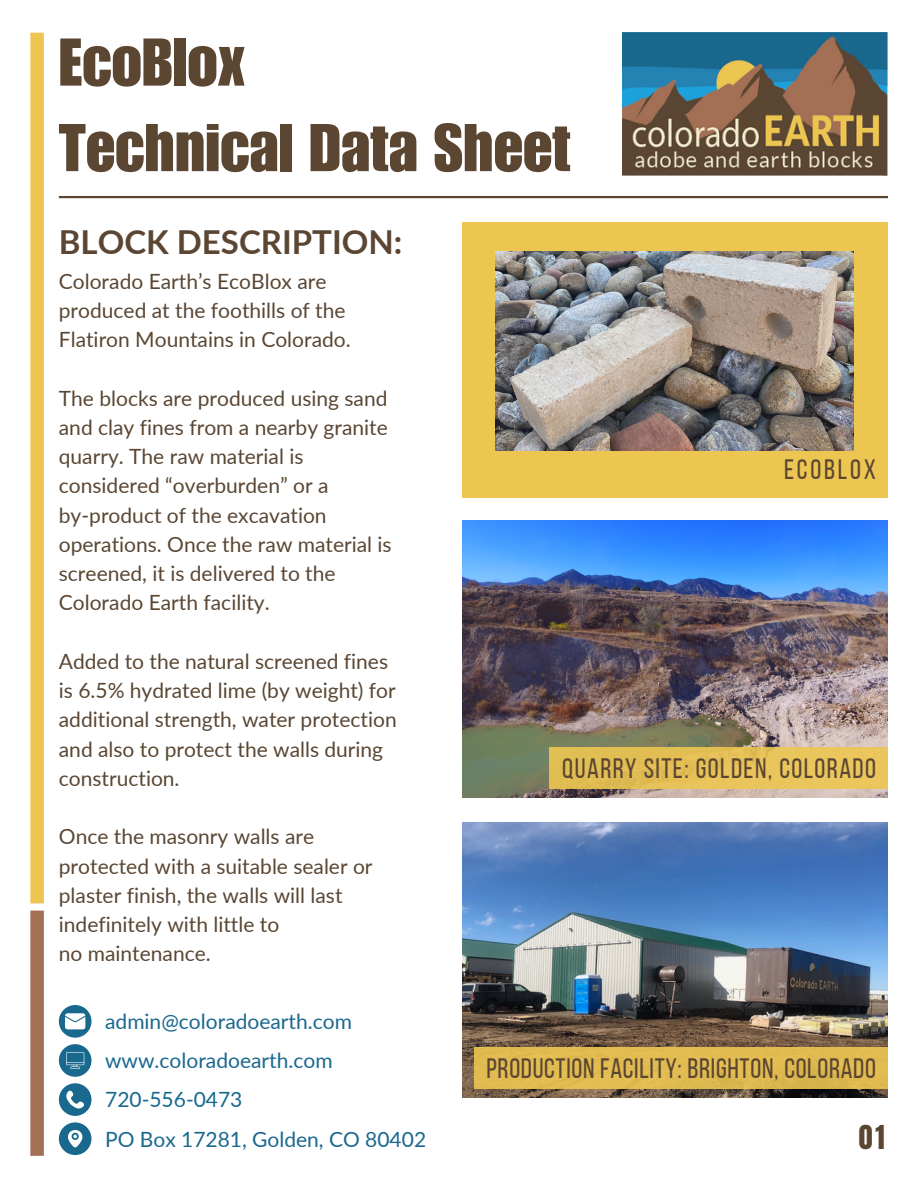
<style>
.page{position:relative;width:918px;height:1188px;background:#fff}
.page>*{position:absolute;margin:0;border:0;box-sizing:border-box;transform-origin:0 0}
.t1{font:66px "Impact LT Std";color:#5b4632}
.t2{font:700 33px "Lato";color:#5a4633}
.t3{font:28.05px "Bebas Neue";letter-spacing:.025em;color:#5b4632}
.t4{font:28.05px "Bebas Neue";letter-spacing:.05em;color:#5b4632}
.t5{font:28.05px "Bebas Neue";letter-spacing:.1em;color:#5b4632}
.t6{font:28.05px "Anton";color:#5b4632}
.t7{font:21px/29.2px "Lato";color:#5a4633}
.t8{font:21px "Lato";color:#19688e}
</style>
<div class="page">
<img style="left:622px;top:33px;width:266px;height:143px">
<div style="left:30px;top:33px;width:14px;height:870px;background:#edc652"></div>
<div style="left:30px;top:911px;width:14px;height:245px;background:#a37056"></div>
<hr style="left:59px;top:196px;width:829px;height:2px;background:#5b4632">
<div style="left:462px;top:222px;width:426px;height:275px;background:#edc652"></div>
<img style="left:462px;top:521px;width:426px;height:277px">
<img style="left:462px;top:822px;width:426px;height:276px">
<div style="left:549px;top:747px;width:339px;height:42px;background:#e8c259"></div>
<div style="left:474px;top:1047px;width:414px;height:41px;background:#e1bb51"></div>
<svg style="left:59px;top:1005px;width:32px;height:33px"></svg>
<div style="left:59px;top:1044px;width:32px;height:33px;background:#19688e;border-radius:50%"></div>
<svg style="left:66px;top:1052px;width:18px;height:17px"></svg>
<svg style="left:59px;top:1083px;width:32px;height:33px"></svg>
<svg style="left:59px;top:1122px;width:32px;height:33px"></svg>
<img style="left:496px;top:251px;width:358px;height:199px">
<p class="t1" style="left:59px;top:39px;width:187px">EcoBlox</p>
<p class="t1" style="left:59px;top:124px;width:513px">Technical Data Sheet</p>
<p class="t2" style="left:59px;top:221px;width:345px">BLOCK DESCRIPTION:</p>
<p class="t7" style="left:59px;top:266px;width:288px">Colorado Earth’s EcoBlox are produced at the foothills of the</p>
<p class="t7" style="left:59px;top:324px;width:293px">Flatiron Mountains in Colorado.</p>
<p class="t7" style="left:59px;top:383px;width:330px">The blocks are produced using sand</p>
<p class="t7" style="left:59px;top:412px;width:331px">and clay fines from a nearby granite</p>
<p class="t7" style="left:59px;top:441px;width:271px">quarry. The raw material is considered “overburden” or a</p>
<p class="t7" style="left:59px;top:500px;width:334px">by-product of the excavation operations. Once the raw material is screened, it is delivered to the<br>Colorado Earth facility.</p>
<p class="t7" style="left:59px;top:646px;width:331px">Added to the natural screened fines</p>
<p class="t7" style="left:59px;top:675px;width:339px">is 6.5% hydrated lime (by weight) for additional strength, water protection and also to protect the walls during construction.</p>
<p class="t7" style="left:59px;top:822px;width:315px">Once the masonry walls are protected with a suitable sealer or plaster finish, the walls will last indefinitely with little to</p>
<p class="t7" style="left:59px;top:939px;width:153px">no maintenance.</p>
<p class="t5" style="left:784px;top:458px;width:93px">ECOBLOX</p>
<p class="t4" style="left:562px;top:757px;width:315px">QUARRY SITE: GOLDEN, COLORADO</p>
<p class="t8" style="left:105px;top:1009px;width:248px">admin@coloradoearth.com</p>
<p class="t8" style="left:105px;top:1048px;width:229px">www.coloradoearth.com</p>
<p class="t8" style="left:105px;top:1087px;width:139px">720-556-0473</p>
<p class="t8" style="left:105px;top:1126px;width:323px">PO Box 17281, Golden, CO 80402</p>
<p class="t6" style="left:859px;top:1117px;width:27px">01</p>
<p class="t3" style="left:486px;top:1057px;width:391px">PRODUCTION FACILITY: BRIGHTON, COLORADO</p>
</div>
